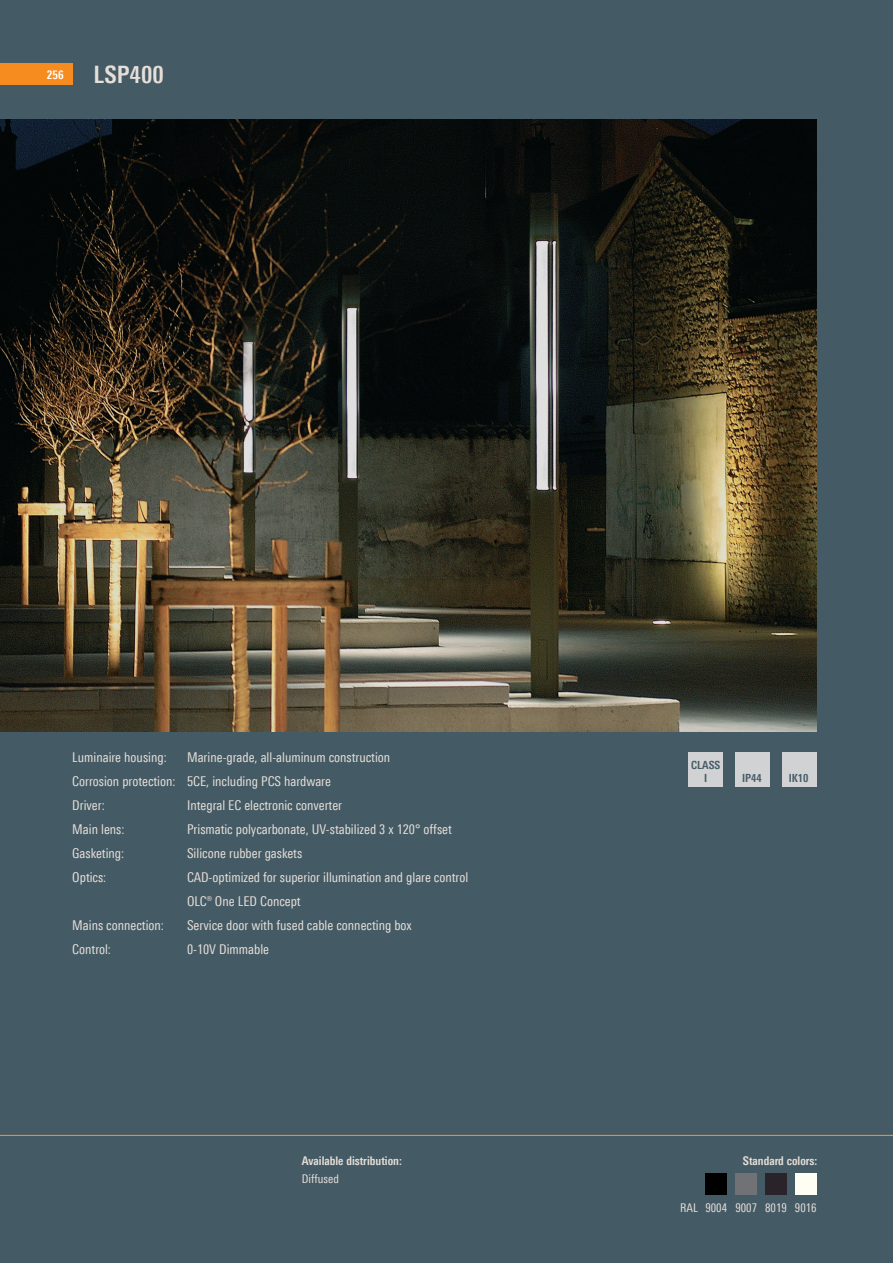
<style>
.page{position:relative;width:893px;height:1263px;background:#445a64}
.page>*{position:absolute;margin:0;border:0;box-sizing:border-box;transform-origin:0 0}
.t1{font:700 24px "Linotype Univers 620 Cn";letter-spacing:.005em;color:#e6ded9}
.body{font:13.5px/24px "Linotype Univers 420 Cn";color:#e6ded8}
.body-2{font:13.5px/24px "Linotype Univers 420 Cn";color:#e6ded9}
.light_source_tab{font:700 12px/18px "Linotype Univers 620 Cn";color:#e6ded9}
.t2{font:12px "Linotype Univers 420 Cn";color:#e6ded9}
.t3{font:700 12px "Linotype Univers 620 Cn";color:#fff}
.title_CL{font:700 11.25px/13.5px "Linotype Univers 620 Cn";color:#445a64;text-align:center}
.s1{font-family:"Linotype Univers 420 Cn";font-weight:400}
</style>
<div class="page">
<div style="left:0;top:64px;width:72px;height:21px;background:#f68c1f"></div>
<hr style="left:0;top:1135px;width:893px;height:1px;background:#f68c1f">
<div style="left:736px;top:1174px;width:21px;height:21px;background:#717275"></div>
<div style="left:706px;top:1174px;width:21px;height:21px;background:#000"></div>
<div style="left:795px;top:1174px;width:21px;height:21px;background:#fffef2"></div>
<div style="left:765px;top:1174px;width:22px;height:21px;background:#2a2329"></div>
<div style="left:736px;top:753px;width:34px;height:34px;background:#d1d2d4"></div>
<div style="left:782px;top:753px;width:34px;height:34px;background:#d1d2d4"></div>
<img style="left:0;top:119px;width:816px;height:612px">
<div style="left:689px;top:753px;width:34px;height:34px;background:#d1d2d4"></div>
<p class="t3" style="left:47px;top:67px;width:18px">256</p>
<p class="t1" style="left:94px;top:60px;width:72px">LSP400</p>
<p class="body-2" style="left:72px;top:745px;width:105px">Luminaire housing:<br>Corrosion protection:<br>Driver:<br>Main lens:<br>Gasketing:<br>Optics:</p>
<p class="body-2" style="left:72px;top:913px;width:93px">Mains connection:<br>Control:</p>
<p class="body" style="left:187px;top:745px;width:205px">Marine-grade, all-aluminum construction</p>
<p class="body" style="left:187px;top:769px;width:157px">5CE, including PCS hardware<br>Integral EC electronic converter</p>
<p class="body" style="left:187px;top:817px;width:266px">Prismatic polycarbonate, UV-stabilized 3 x 120° offset</p>
<p class="body" style="left:187px;top:841px;width:117px">Silicone rubber gaskets</p>
<p class="body" style="left:187px;top:865px;width:283px">CAD-optimized for superior illumination and glare control</p>
<p class="body" style="left:187px;top:889px;width:115px">OLC® One LED Concept</p>
<p class="body" style="left:187px;top:913px;width:226px">Service door with fused cable connecting box</p>
<p class="body" style="left:187px;top:937px;width:84px">0-10V Dimmable</p>
<p class="light_source_tab" style="left:302px;top:1152px;width:101px">Available distribution:<br><span class="s1">Diffused</span></p>
<p class="title_CL" style="left:691px;top:758px;width:30px">CLASS<br>I</p>
<p class="title_CL" style="left:742px;top:772px;width:21px">IP44</p>
<p class="title_CL" style="left:789px;top:772px;width:21px">IK10</p>
<p class="light_source_tab" style="left:743px;top:1152px;width:76px">Standard colors:</p>
<p class="t2" style="left:680px;top:1201px;width:138px">RAL 9004 9007 8019 9016</p>
</div>
